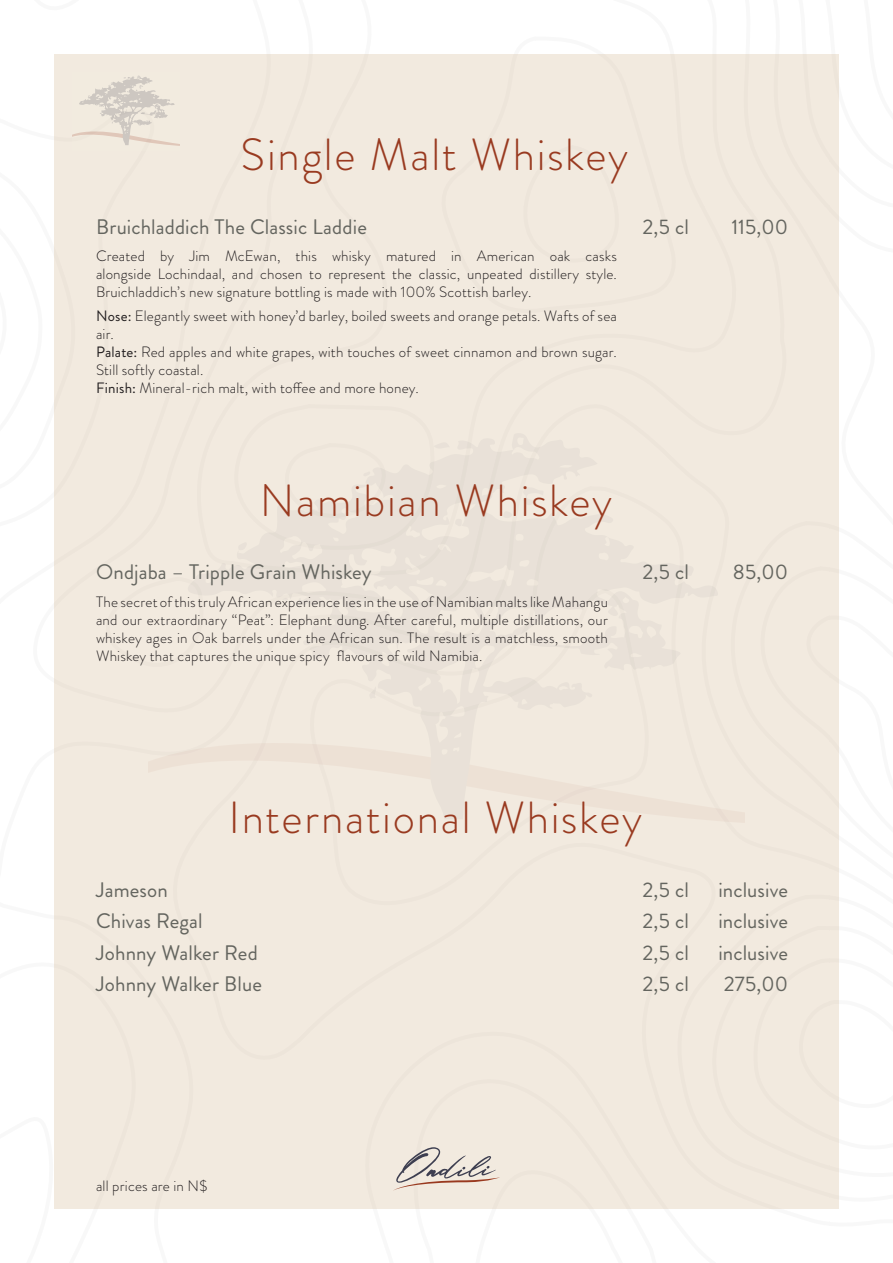
<style>
.page{position:relative;width:893px;height:1263px;background:#fff}
.page>*{position:absolute;margin:0;border:0;box-sizing:border-box;transform-origin:0 0}
.t1{font:300 45px "Brandon Grotesque";letter-spacing:.035em;color:#993a20}
.t2{font:21px "Brandon Grotesque";letter-spacing:.005em;color:#64655f}
.whiskey{font:300 15px/18px "Brandon Grotesque";letter-spacing:.01em;color:#231f20;text-align:justify}
.s1{font-weight:400}
</style>
<div class="page">
<div style="left:54px;top:54px;width:785px;height:1155px;background:#f2eadf"></div>
<svg style="left:187px;top:442px;width:531px;height:370px"></svg>
<svg style="left:520px;top:486px;width:26px;height:20px"></svg>
<svg style="left:434px;top:442px;width:16px;height:9px"></svg>
<svg style="left:368px;top:686px;width:10px;height:15px"></svg>
<svg style="left:236px;top:541px;width:11px;height:10px"></svg>
<svg style="left:503px;top:511px;width:9px;height:7px"></svg>
<svg style="left:363px;top:471px;width:7px;height:6px"></svg>
<svg style="left:282px;top:597px;width:6px;height:5px"></svg>
<svg style="left:513px;top:450px;width:17px;height:5px"></svg>
<svg style="left:448px;top:620px;width:4px;height:8px"></svg>
<svg style="left:455px;top:518px;width:8px;height:10px"></svg>
<svg style="left:72px;top:75px;width:107px;height:71px"></svg>
<svg style="left:393px;top:1147px;width:107px;height:44px"></svg>
<p class="t1" style="left:241px;top:124px;width:389px">Single Malt Whiskey</p>
<p class="t2" style="left:96px;top:212px;width:272px">Bruichladdich The Classic Laddie</p>
<p class="t2" style="left:643px;top:212px;width:48px">2,5 cl</p>
<p class="t2" style="left:731px;top:212px;width:58px">115,00</p>
<p class="whiskey" style="left:96px;top:247px;width:522px">Created by Jim McEwan, this whisky matured in American oak casks alongside Lochindaal, and chosen to represent the classic, unpeated distillery style.<br>Bruichladdich’s new signature bottling is made with 100% Scottish barley.</p>
<p class="whiskey" style="left:96px;top:307px;width:522px"><span class="s1">Nose:</span> Elegantly sweet with honey’d barley, boiled sweets and orange petals. Wafts of sea air.</p>
<p class="whiskey" style="left:96px;top:343px;width:522px"><span class="s1">Palate:</span> Red apples and white grapes, with touches of sweet cinnamon and brown sugar.<br>Still softly coastal.</p>
<p class="whiskey" style="left:96px;top:379px;width:324px"><span class="s1">Finish:</span> Mineral-rich malt, with toffee and more honey.</p>
<p class="t1" style="left:260px;top:469px;width:354px">Namibian Whiskey</p>
<p class="t2" style="left:96px;top:557px;width:277px">Ondjaba – Tripple Grain Whiskey</p>
<p class="t2" style="left:643px;top:557px;width:48px">2,5 cl</p>
<p class="t2" style="left:733px;top:557px;width:57px">85,00</p>
<p class="whiskey" style="left:96px;top:592px;width:513px">The secret of this truly African experience lies in the use of Namibian malts like Mahangu and our extraordinary “Peat”: Elephant dung. After careful, multiple distillations, our whiskey ages in Oak barrels under the African sun. The result is a matchless, smooth Whiskey that captures the unique spicy flavours of wild Namibia.</p>
<p class="t1" style="left:229px;top:787px;width:415px">International Whiskey</p>
<p class="t2" style="left:96px;top:875px;width:73px">Jameson</p>
<p class="t2" style="left:643px;top:875px;width:48px">2,5 cl</p>
<p class="t2" style="left:718px;top:875px;width:71px">inclusive</p>
<p class="t2" style="left:96px;top:906px;width:108px">Chivas Regal</p>
<p class="t2" style="left:643px;top:906px;width:48px">2,5 cl</p>
<p class="t2" style="left:718px;top:906px;width:71px">inclusive</p>
<p class="t2" style="left:96px;top:938px;width:163px">Johnny Walker Red</p>
<p class="t2" style="left:643px;top:938px;width:48px">2,5 cl</p>
<p class="t2" style="left:718px;top:938px;width:71px">inclusive</p>
<p class="t2" style="left:96px;top:970px;width:167px">Johnny Walker Blue</p>
<p class="t2" style="left:643px;top:970px;width:48px">2,5 cl</p>
<p class="t2" style="left:724px;top:970px;width:66px">275,00</p>
<p class="whiskey" style="left:96px;top:1177px;width:113px">all prices are in N$</p>
</div>
